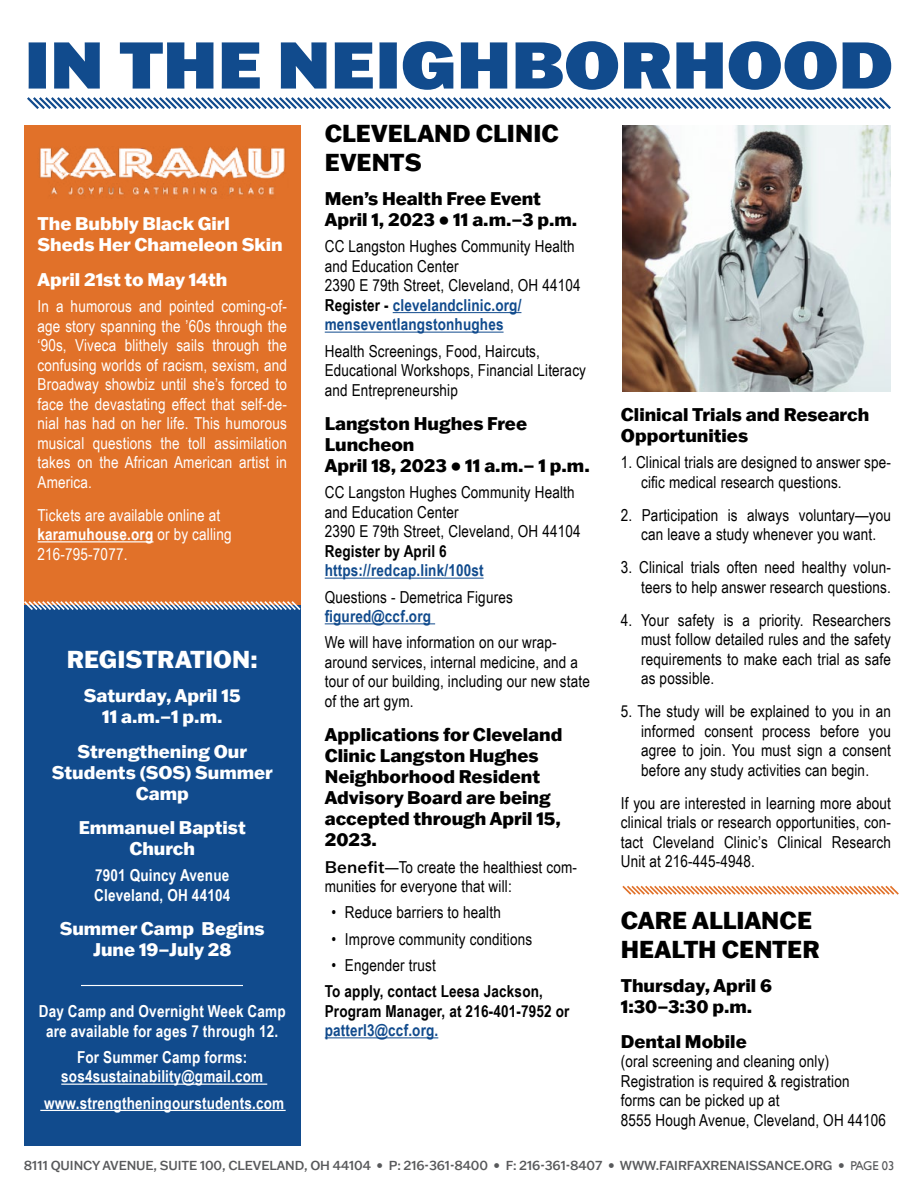
<style>
.page{position:relative;width:918px;height:1188px;background:#fff}
.page>*{position:absolute;margin:0;border:0;box-sizing:border-box;transform-origin:0 0}
.t1{font:900 64.5px "Franklin Gothic ATF";letter-spacing:.005em;color:#114b8d;scale:1.1 1}
.t2{font:800 24px/28.5px "Franklin Gothic ATF";color:#000}
.t3{font:800 24px "Franklin Gothic ATF";color:#fff}
.t4{font:800 18px/21px "Franklin Gothic ATF";color:#000}
.t5{font:800 18px/21px "Franklin Gothic ATF";color:#fff;text-align:center}
.t6{font:16.5px/19.5px "Arial Narrow";letter-spacing:.01em;color:#000}
.t7{font:16.5px/19.5px "Arial Narrow";letter-spacing:.01em;color:#fff;text-align:justify}
.t8{font:700 16.5px/19.5px "Arial Narrow";letter-spacing:.01em;color:#fff;text-align:center}
.t9{font:700 16.5px/19.5px "Arial Narrow";letter-spacing:.01em;color:#000}
.t10{font:700 16.5px "Arial Narrow";letter-spacing:.01em;color:#114b8d}
.t11{font:500 12.75px "Franklin Gothic ATF";letter-spacing:-.01em;color:#58595b}
.s1{font-weight:700}
.s2{font-weight:700;color:#114b8d}
.s3{font-family:"Franklin Gothic ATF";font-weight:500}
.s4{font-family:"Gill Sans";font-weight:400}
</style>
<div class="page">
<hr style="left:393px;top:312px;width:128px;height:1px;background:#114b8d">
<hr style="left:325px;top:332px;width:179px;height:1px;background:#114b8d">
<hr style="left:325px;top:578px;width:159px;height:1px;background:#114b8d">
<hr style="left:325px;top:624px;width:110px;height:1px;background:#114b8d">
<hr style="left:325px;top:1038px;width:113px;height:1px;background:#114b8d">
<div style="left:24px;top:125px;width:276px;height:481px;background:#e17129"></div>
<hr style="left:38px;top:541px;width:116px;height:1px;background:#fff">
<div style="left:24px;top:606px;width:276px;height:540px;background:#114b8d"></div>
<hr style="left:61px;top:1084px;width:206px;height:1px;background:#fff">
<hr style="left:40px;top:1110px;width:246px;height:1px;background:#fff">
<img style="left:39px;top:147px;width:247px;height:49px">
<svg style="left:27px;top:97px;width:864px;height:12px"></svg>
<img style="left:622px;top:125px;width:269px;height:267px">
<svg style="left:24px;top:599px;width:277px;height:13px"></svg>
<hr style="left:81px;top:985px;width:162px;height:1px;background:#fff">
<svg style="left:622px;top:885px;width:277px;height:10px"></svg>
<h1 class="t1" style="left:25px;top:22px;width:791px">IN THE NEIGHBORHOOD</h1>
<p class="t5" style="left:38px;top:213px;width:247px;text-align:left">The Bubbly Black Girl<br>Sheds Her Chameleon Skin</p>
<p class="t5" style="left:38px;top:268px;width:191px">April 21st to May 14th</p>
<p class="t7" style="left:38px;top:296px;width:251px">In a humorous and pointed coming-of&shy;age story spanning the ’60s through the ‘90s, Viveca blithely sails through the confusing worlds of racism, sexism, and Broadway showbiz until she’s forced to face the devastating effect that self-de&shy;nial has had on her life. This humorous musical questions the toll assimilation takes on the African American artist in America.</p>
<p class="t7" style="left:38px;top:504px;width:196px;text-align:left">Tickets are available online at <span class="s1">karamuhouse.org</span> or by calling<br>216-795-7077.</p>
<h2 class="t3" style="left:67px;top:643px;width:193px">REGISTRATION:</h2>
<p class="t5" style="left:84px;top:685px;width:158px">Saturday, April 15<br>11 a.m.–1 p.m.</p>
<p class="t5" style="left:52px;top:740px;width:223px">Strengthening Our<br>Students (SOS) Summer<br>Camp</p>
<p class="t5" style="left:79px;top:817px;width:169px">Emmanuel Baptist<br>Church</p>
<p class="t8" style="left:94px;top:865px;width:138px;text-align:left">7901 Quincy Avenue<br>Cleveland, OH 44104</p>
<p class="t5" style="left:60px;top:918px;width:207px">Summer Camp Begins<br>June 19–July 28</p>
<p class="t8" style="left:39px;top:1001px;width:248px">Day Camp and Overnight Week Camp are available for ages 7 through 12.</p>
<p class="t8" style="left:61px;top:1047px;width:203px">For Summer Camp forms: sos4sustainability@gmail.com</p>
<p class="t8" style="left:44px;top:1092px;width:241px">www.strengtheningourstudents.com</p>
<h2 class="t2" style="left:325px;top:119px;width:236px">CLEVELAND CLINIC<br>EVENTS</h2>
<p class="t4" style="left:325px;top:188px;width:254px">Men’s Health Free Event<br>April 1, 2023 • 11 a.m.–3 p.m.</p>
<p class="t6" style="left:325px;top:236px;width:257px">CC Langston Hughes Community Health and Education Center<br>2390 E 79th Street, Cleveland, OH 44104<br><span class="s1">Register -</span> <span class="s2">clevelandclinic.org/ menseventlangstonhughes</span></p>
<p class="t6" style="left:325px;top:340px;width:263px">Health Screenings, Food, Haircuts,<br>Educational Workshops, Financial Literacy and Entrepreneurship</p>
<p class="t4" style="left:325px;top:413px;width:266px">Langston Hughes Free<br>Luncheon<br>April 18, 2023 • 11 a.m.– 1 p.m.</p>
<p class="t6" style="left:325px;top:482px;width:257px">CC Langston Hughes Community Health and Education Center<br>2390 E 79th Street, Cleveland, OH 44104</p>
<p class="t9" style="left:325px;top:541px;width:124px">Register by April 6</p>
<p class="t10" style="left:325px;top:558px;width:160px">https://redcap.link/100st</p>
<p class="t6" style="left:325px;top:586px;width:190px">Questions - Demetrica Figures</p>
<p class="t10" style="left:325px;top:604px;width:108px">figured@ccf.org</p>
<p class="t6" style="left:325px;top:632px;width:267px">We will have information on our wrap&shy;around services, internal medicine, and a tour of our building, including our new state of the art gym.</p>
<p class="t4" style="left:325px;top:724px;width:239px">Applications for Cleveland<br>Clinic Langston Hughes<br>Neighborhood Resident<br>Advisory Board are being accepted through April 15,<br>2023.</p>
<p class="t6" style="left:325px;top:856px;width:254px"><span class="s3">Benefit</span>—To create the healthiest com&shy;munities for everyone that will:</p>
<p class="t6" style="left:331px;top:902px;width:171px">• Reduce barriers to health</p>
<p class="t6" style="left:331px;top:928px;width:202px">• Improve community conditions</p>
<p class="t6" style="left:331px;top:955px;width:106px">• Engender trust</p>
<p class="t9" style="left:325px;top:981px;width:246px">To apply, contact Leesa Jackson,<br>Program Manager, at 216-401-7952 or</p>
<p class="t10" style="left:325px;top:1018px;width:115px">patterl3@ccf.org.</p>
<p class="t4" style="left:621px;top:404px;width:250px">Clinical Trials and Research<br>Opportunities</p>
<p class="t6" style="left:641px;top:452px;width:251px;text-indent:-20px">1. Clinical trials are designed to answer spe&shy;cific medical research questions.</p>
<p class="t6" style="left:621px;top:505px;width:272px;text-align:center">2. Participation is always voluntary—you can leave a study whenever you want.</p>
<p class="t6" style="left:621px;top:557px;width:272px;text-align:right">3. Clinical trials often need healthy volun&shy;teers to help answer research questions.</p>
<p class="t6" style="left:641px;top:610px;width:251px;text-align:justify;text-indent:-20px">4. Your safety is a priority. Researchers must follow detailed rules and the safety requirements to make each trial as safe as possible.</p>
<p class="t6" style="left:641px;top:701px;width:251px;text-align:justify;text-indent:-20px">5. The study will be explained to you in an informed consent process before you agree to join. You must sign a consent before any study activities can begin.</p>
<p class="t6" style="left:621px;top:793px;width:272px;text-align:justify">If you are interested in learning more about clinical trials or research opportunities, con&shy;tact Cleveland Clinic’s Clinical Research Unit at 216-445-4948.</p>
<h2 class="t2" style="left:621px;top:906px;width:200px">CARE ALLIANCE<br>HEALTH CENTER</h2>
<p class="t4" style="left:621px;top:975px;width:153px">Thursday, April 6<br>1:30–3:30 p.m.</p>
<p class="t4" style="left:621px;top:1030px;width:128px">Dental Mobile</p>
<p class="t6" style="left:621px;top:1051px;width:267px">(oral screening and cleaning only)<br>Registration is required &amp; registration forms can be picked up at<br>8555 Hough Avenue, Cleveland, OH 44106</p>
<p class="t11" style="left:24px;top:1157px;width:872px">8111 QUINCY AVENUE, SUITE 100, CLEVELAND, OH 44104 • P: 216-361-8400 • F: 216-361-8407 • WWW.FAIRFAXRENAISSANCE.ORG • <span class="s4">PAGE 03</span></p>
</div>
